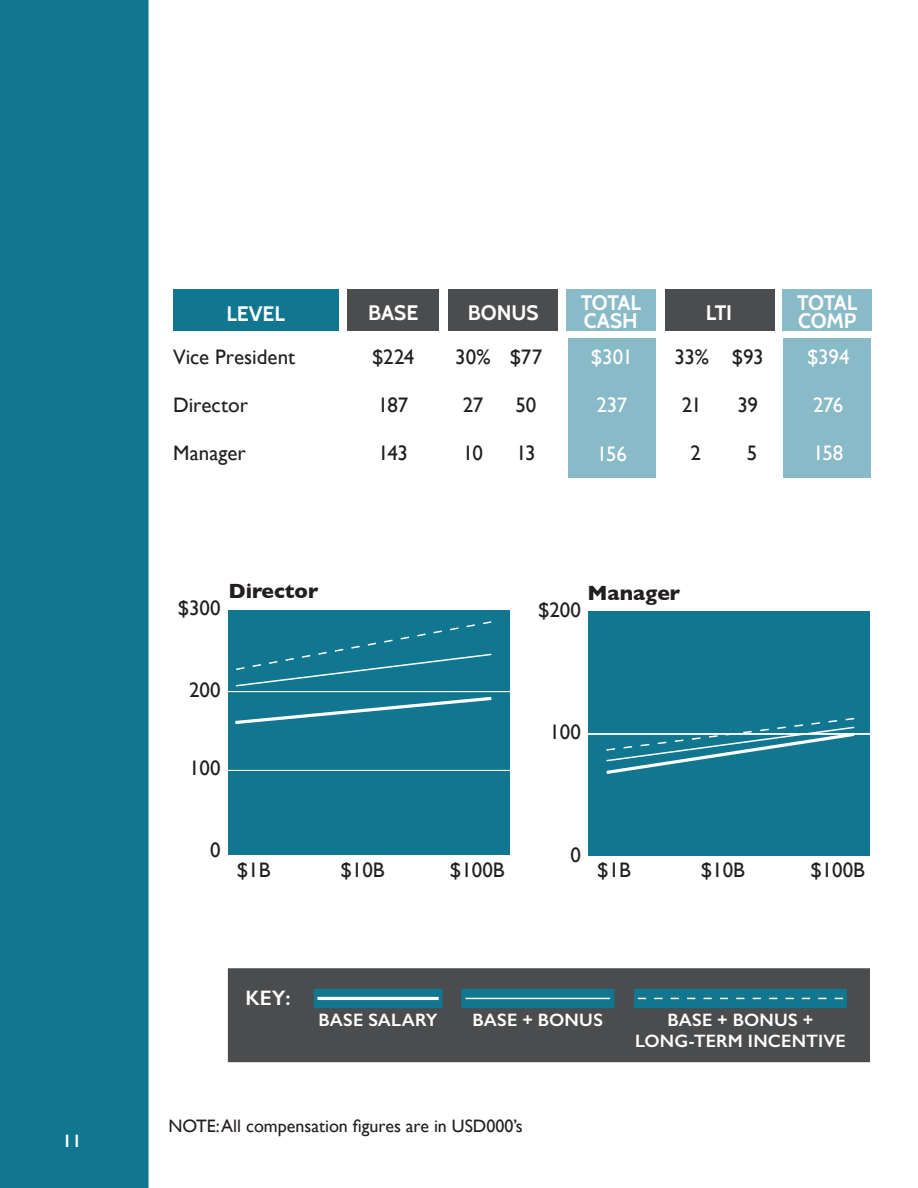
<style>
.page{position:relative;width:918px;height:1188px;background:#fff}
.page>*{position:absolute;margin:0;border:0;box-sizing:border-box;transform-origin:0 0}
.t1{font:21px "Gill Sans";color:#231f20}
.t2{font:700 21px/18px "Cabin";letter-spacing:-.005em;color:#fff}
.t3{font:21px "Gill Sans";letter-spacing:-.02em;color:#fff}
.t4{font:700 21px "Gill Sans";color:#231f20}
.t5{font:600 21px "Gill Sans";color:#fff}
.t6{font:600 18px/21.6px "Gill Sans";letter-spacing:.01em;color:#fff;text-align:center}
.t7{font:18px "Gill Sans";color:#231f20}
</style>
<div class="page">
<div style="left:0;top:0;width:148px;height:1188px;background:#11768f"></div>
<div style="left:783px;top:338px;width:88px;height:140px;background:#88bac7"></div>
<div style="left:568px;top:338px;width:88px;height:140px;background:#88bac7"></div>
<div style="left:449px;top:289px;width:109px;height:42px;background:#4b4c4d"></div>
<div style="left:347px;top:289px;width:92px;height:42px;background:#4b4c4d"></div>
<div style="left:173px;top:289px;width:165px;height:42px;background:#11768f"></div>
<div style="left:566px;top:289px;width:90px;height:42px;background:#88bac7"></div>
<div style="left:666px;top:289px;width:109px;height:42px;background:#4b4c4d"></div>
<div style="left:782px;top:289px;width:90px;height:42px;background:#88bac7"></div>
<div style="left:228px;top:610px;width:282px;height:244px;background:#11768f"></div>
<svg style="left:228px;top:770px;width:282px;height:1px"></svg>
<svg style="left:228px;top:621px;width:282px;height:103px"></svg>
<div style="left:588px;top:612px;width:282px;height:244px;background:#11768f"></div>
<svg style="left:588px;top:717px;width:282px;height:57px"></svg>
<div style="left:228px;top:968px;width:642px;height:94px;background:#4b4c4d;border:2px solid #4b4c4d"></div>
<div style="left:634px;top:989px;width:213px;height:19px;background:#11768f"></div>
<div style="left:314px;top:989px;width:128px;height:19px;background:#11768f"></div>
<hr style="left:317px;top:997px;width:122px;height:3px;background:#fff">
<svg style="left:461px;top:989px;width:153px;height:19px;background:#177991"></svg>
<hr style="left:466px;top:998px;width:144px;height:1px;background:#fff">
<svg style="left:638px;top:998px;width:205px;height:1px"></svg>
<p class="t6" style="left:63px;top:1130px;width:21px">11</p>
<p class="t2" style="left:226px;top:305px;width:60px">LEVEL</p>
<p class="t2" style="left:368px;top:304px;width:52px">BASE</p>
<p class="t2" style="left:468px;top:304px;width:72px">BONUS</p>
<p class="t2" style="left:581px;top:293px;width:62px">TOTAL<br>CASH</p>
<p class="t2" style="left:706px;top:304px;width:28px">LTI</p>
<p class="t2" style="left:797px;top:293px;width:62px">TOTAL<br>COMP</p>
<p class="t1" style="left:173px;top:345px;width:124px">Vice President</p>
<p class="t1" style="left:372px;top:345px;width:44px">$224</p>
<p class="t1" style="left:455px;top:345px;width:37px">30%</p>
<p class="t1" style="left:510px;top:345px;width:34px">$77</p>
<p class="t3" style="left:591px;top:345px;width:43px">$301</p>
<p class="t1" style="left:674px;top:345px;width:36px">33%</p>
<p class="t1" style="left:732px;top:345px;width:33px">$93</p>
<p class="t3" style="left:807px;top:345px;width:44px">$394</p>
<p class="t1" style="left:173px;top:393px;width:76px">Director</p>
<p class="t1" style="left:378px;top:393px;width:32px">187</p>
<p class="t1" style="left:463px;top:393px;width:22px">27</p>
<p class="t1" style="left:516px;top:393px;width:22px">50</p>
<p class="t3" style="left:596px;top:393px;width:32px">237</p>
<p class="t1" style="left:682px;top:393px;width:21px">21</p>
<p class="t1" style="left:737px;top:393px;width:22px">39</p>
<p class="t3" style="left:813px;top:393px;width:32px">276</p>
<p class="t1" style="left:173px;top:441px;width:74px">Manager</p>
<p class="t1" style="left:378px;top:441px;width:31px">143</p>
<p class="t1" style="left:463px;top:441px;width:22px">10</p>
<p class="t1" style="left:516px;top:441px;width:21px">13</p>
<p class="t3" style="left:597px;top:441px;width:32px">156</p>
<p class="t1" style="left:691px;top:441px;width:12px">2</p>
<p class="t1" style="left:747px;top:441px;width:12px">5</p>
<p class="t3" style="left:813px;top:441px;width:32px">158</p>
<p class="t1" style="left:178px;top:595px;width:44px">$300</p>
<p class="t4" style="left:228px;top:574px;width:92px">Director</p>
<p class="t1" style="left:189px;top:678px;width:33px">200</p>
<p class="t1" style="left:189px;top:756px;width:33px">100</p>
<p class="t1" style="left:210px;top:838px;width:12px">0</p>
<p class="t1" style="left:237px;top:858px;width:35px">$1B</p>
<p class="t1" style="left:340px;top:858px;width:46px">$10B</p>
<p class="t1" style="left:450px;top:858px;width:56px">$100B</p>
<p class="t1" style="left:538px;top:598px;width:44px">$200</p>
<p class="t4" style="left:587px;top:576px;width:94px">Manager</p>
<p class="t1" style="left:549px;top:719px;width:33px">100</p>
<p class="t1" style="left:570px;top:842px;width:12px">0</p>
<p class="t1" style="left:597px;top:858px;width:35px">$1B</p>
<p class="t1" style="left:701px;top:858px;width:46px">$10B</p>
<p class="t1" style="left:810px;top:858px;width:56px">$100B</p>
<p class="t5" style="left:245px;top:986px;width:47px">KEY:</p>
<p class="t6" style="left:319px;top:1009px;width:121px">BASE SALARY</p>
<p class="t6" style="left:473px;top:1009px;width:132px">BASE + BONUS</p>
<p class="t6" style="left:635px;top:1009px;width:212px">BASE + BONUS +<br>LONG-TERM INCENTIVE</p>
<p class="t7" style="left:168px;top:1116px;width:356px">NOTE: All compensation figures are in USD000’s</p>
</div>
